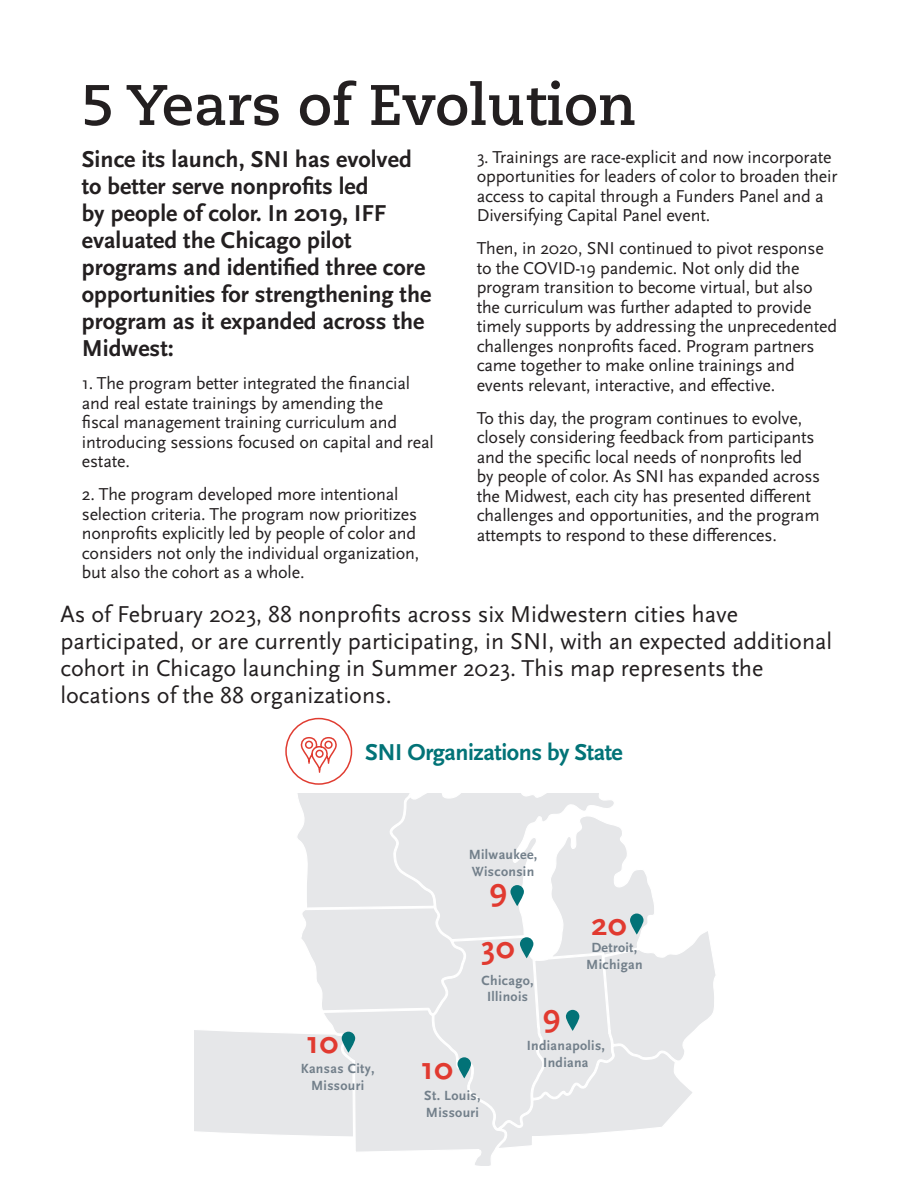
<style>
.page{position:relative;width:918px;height:1188px;background:#fff}
.page>*{position:absolute;margin:0;border:0;box-sizing:border-box;transform-origin:0 0}
.t1{font:700 57px "Caecilia LT Pro 75";color:#231f20}
.t2{font:700 32.4px "Scala Sans Pro";letter-spacing:.025em;color:#e13a30}
.t3{font:24px/27px "Scala Sans Pro";color:#231f20}
.t4{font:700 24px/27px "Scala Sans Pro";color:#231f20}
.t5{font:700 24px "Scala Sans Pro";letter-spacing:-.02em;color:#027377}
.t6{font:18px/19.5px "Scala Sans Pro";letter-spacing:-.01em;color:#231f20}
.t7{font:700 13.95px/16.6px "Scala Sans Pro";letter-spacing:.025em;color:#727f8a;text-align:center}
</style>
<div class="page">
<div style="left:285px;top:718px;width:67px;height:67px;border:2px solid #e03c31;border-radius:50%"></div>
<svg style="left:194px;top:794px;width:522px;height:372px"></svg>
<svg style="left:510px;top:885px;width:14px;height:21px"></svg>
<svg style="left:520px;top:937px;width:13px;height:21px"></svg>
<svg style="left:566px;top:1010px;width:13px;height:21px"></svg>
<svg style="left:458px;top:1057px;width:13px;height:21px"></svg>
<svg style="left:630px;top:914px;width:14px;height:21px"></svg>
<svg style="left:342px;top:1032px;width:13px;height:21px"></svg>
<svg style="left:300px;top:737px;width:37px;height:36px"></svg>
<p class="t1" style="left:81px;top:66px;width:556px">5 Years of Evolution</p>
<p class="t4" style="left:82px;top:146px;width:351px">Since its launch, SNI has evolved to better serve nonprofits led<br>by people of color. In 2019, IFF evaluated the Chicago pilot programs and identified three core opportunities for strengthening the program as it expanded across the<br>Midwest:</p>
<p class="t6" style="left:82px;top:374px;width:353px">1. The program better integrated the financial and real estate trainings by amending the<br>fiscal management training curriculum and introducing sessions focused on capital and real estate.</p>
<p class="t6" style="left:82px;top:485px;width:339px">2. The program developed more intentional selection criteria. The program now prioritizes nonprofits explicitly led by people of color and considers not only the individual organization, but also the cohort as a whole.</p>
<p class="t6" style="left:477px;top:147px;width:362px">3. Trainings are race-explicit and now incorporate opportunities for leaders of color to broaden their access to capital through a Funders Panel and a Diversifying Capital Panel event.</p>
<p class="t6" style="left:477px;top:239px;width:362px">Then, in 2020, SNI continued to pivot response to the COVID-19 pandemic. Not only did the program transition to become virtual, but also the curriculum was further adapted to provide timely supports by addressing the unprecedented challenges nonprofits faced. Program partners came together to make online trainings and events relevant, interactive, and effective.</p>
<p class="t6" style="left:477px;top:408px;width:345px">To this day, the program continues to evolve, closely considering feedback from participants and the specific local needs of nonprofits led by people of color. As SNI has expanded across the Midwest, each city has presented different challenges and opportunities, and the program attempts to respond to these differences.</p>
<p class="t3" style="left:60px;top:601px;width:773px">As of February 2023, 88 nonprofits across six Midwestern cities have participated, or are currently participating, in SNI, with an expected additional cohort in Chicago launching in Summer 2023. This map represents the locations of the 88 organizations.</p>
<p class="t5" style="left:365px;top:739px;width:259px">SNI Organizations by State</p>
<p class="t7" style="left:469px;top:846px;width:70px;text-align:left">Milwaukee,<br>Wisconsin</p>
<p class="t2" style="left:306px;top:1024px;width:33px">10</p>
<p class="t7" style="left:301px;top:1060px;width:75px">Kansas City,<br>Missouri</p>
<p class="t2" style="left:421px;top:1050px;width:33px">10</p>
<p class="t2" style="left:489px;top:871px;width:19px">9</p>
<p class="t2" style="left:482px;top:929px;width:35px">30</p>
<p class="t7" style="left:482px;top:972px;width:54px">Chicago,<br>Illinois</p>
<p class="t2" style="left:543px;top:997px;width:19px">9</p>
<p class="t2" style="left:591px;top:905px;width:37px">20</p>
<p class="t7" style="left:586px;top:939px;width:58px">Detroit,<br>Michigan</p>
<p class="t7" style="left:527px;top:1037px;width:80px">Indianapolis,<br>Indiana</p>
<p class="t7" style="left:424px;top:1087px;width:58px;text-align:left">St. Louis,<br>Missouri</p>
</div>
